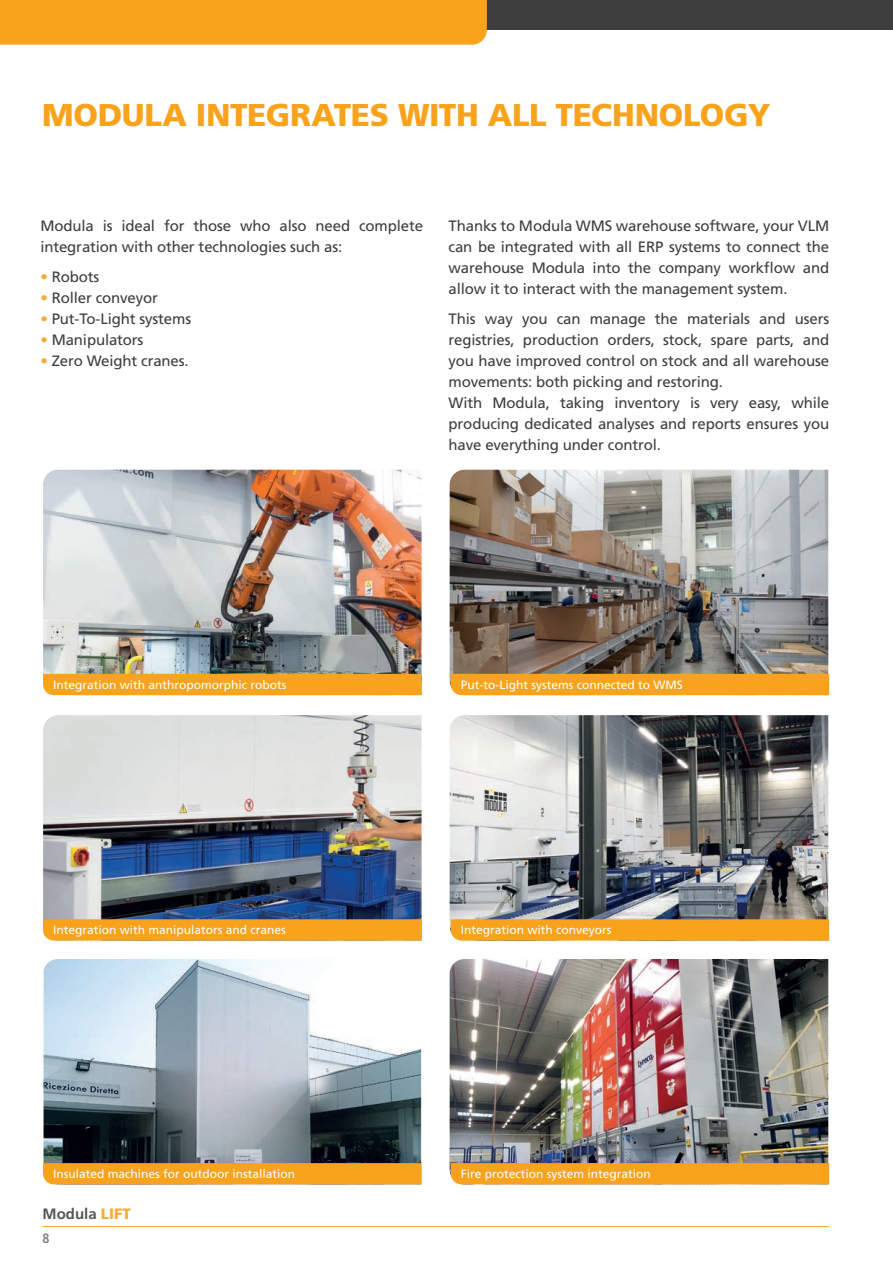
<style>
.page{position:relative;width:893px;height:1263px;background:#fff}
.page>*{position:absolute;margin:0;border:0;box-sizing:border-box;transform-origin:0 0}
.t1{font:900 31.5px "Frutiger LT Std";letter-spacing:-.01em;color:#f9a21c}
.t2{font:15px/21px "Frutiger LT Std";letter-spacing:-.01em;color:#3e3e3f}
.t3{font:700 15px "Frutiger LT Std";color:#545557}
.t4{font:700 condensed 13.5px "Frutiger LT Std";color:#7a7c7f}
.t5{font:12px "Frutiger LT Std";color:#fff}
.s1{color:#faaa34}
.s2{font-weight:900;color:#faaa34}
</style>
<div class="page">
<div style="left:0;top:0;width:893px;height:30px;background:#3e3e3f"></div>
<div style="left:0;top:0;width:487px;height:45px;background:#f9a21c"></div>
<hr style="left:43px;top:1226px;width:786px;height:1px;background:#f9a21c">
<img style="left:450px;top:715px;width:378px;height:217px">
<img style="left:450px;top:470px;width:378px;height:217px">
<img style="left:43px;top:470px;width:379px;height:204px">
<img style="left:43px;top:715px;width:379px;height:204px">
<img style="left:450px;top:959px;width:378px;height:217px">
<img style="left:44px;top:959px;width:377px;height:204px">
<div style="left:43px;top:674px;width:379px;height:21px;background:#f9a21c"></div>
<div style="left:43px;top:919px;width:379px;height:21px;background:#f9a21c"></div>
<div style="left:43px;top:1163px;width:379px;height:21px;background:#f9a21c"></div>
<div style="left:451px;top:674px;width:378px;height:21px;background:#f9a21c"></div>
<div style="left:451px;top:919px;width:378px;height:21px;background:#f9a21c"></div>
<div style="left:451px;top:1163px;width:378px;height:21px;background:#f9a21c"></div>
<h1 class="t1" style="left:42px;top:96px;width:730px">MODULA INTEGRATES WITH ALL TECHNOLOGY</h1>
<p class="t2" style="left:40px;top:215px;width:384px">Modula is ideal for those who also need complete integration with other technologies such as:</p>
<p class="t2" style="left:40px;top:266px;width:60px"><span class="s1">•</span> Robots</p>
<p class="t2" style="left:40px;top:287px;width:119px"><span class="s1">•</span> Roller conveyor</p>
<p class="t2" style="left:40px;top:308px;width:152px"><span class="s1">•</span> Put-To-Light systems</p>
<p class="t2" style="left:40px;top:329px;width:105px"><span class="s1">•</span> Manipulators</p>
<p class="t2" style="left:40px;top:350px;width:150px"><span class="s1">•</span> Zero Weight cranes.</p>
<p class="t2" style="left:449px;top:215px;width:382px;text-align:justify">Thanks to Modula WMS warehouse software, your VLM can be integrated with all ERP systems to connect the warehouse Modula into the company workflow and allow it to interact with the management system.</p>
<p class="t2" style="left:449px;top:308px;width:382px">This way you can manage the materials and users registries, production orders, stock, spare parts, and you have improved control on stock and all warehouse movements: both picking and restoring.<br>With Modula, taking inventory is very easy, while producing dedicated analyses and reports ensures you have everything under control.</p>
<p class="t5" style="left:53px;top:678px;width:235px">Integration with anthropomorphic robots</p>
<p class="t5" style="left:461px;top:678px;width:224px">Put-to-Light systems connected to WMS</p>
<p class="t5" style="left:53px;top:923px;width:234px">Integration with manipulators and cranes</p>
<p class="t5" style="left:53px;top:1167px;width:244px">Insulated machines for outdoor installation</p>
<p class="t3" style="left:43px;top:1205px;width:90px">Modula <span class="s2">LIFT</span></p>
<p class="t4" style="left:43px;top:1230px;width:9px">8</p>
<p class="t5" style="left:461px;top:923px;width:152px">Integration with conveyors</p>
<p class="t5" style="left:461px;top:1167px;width:192px">Fire protection system integration</p>
</div>
